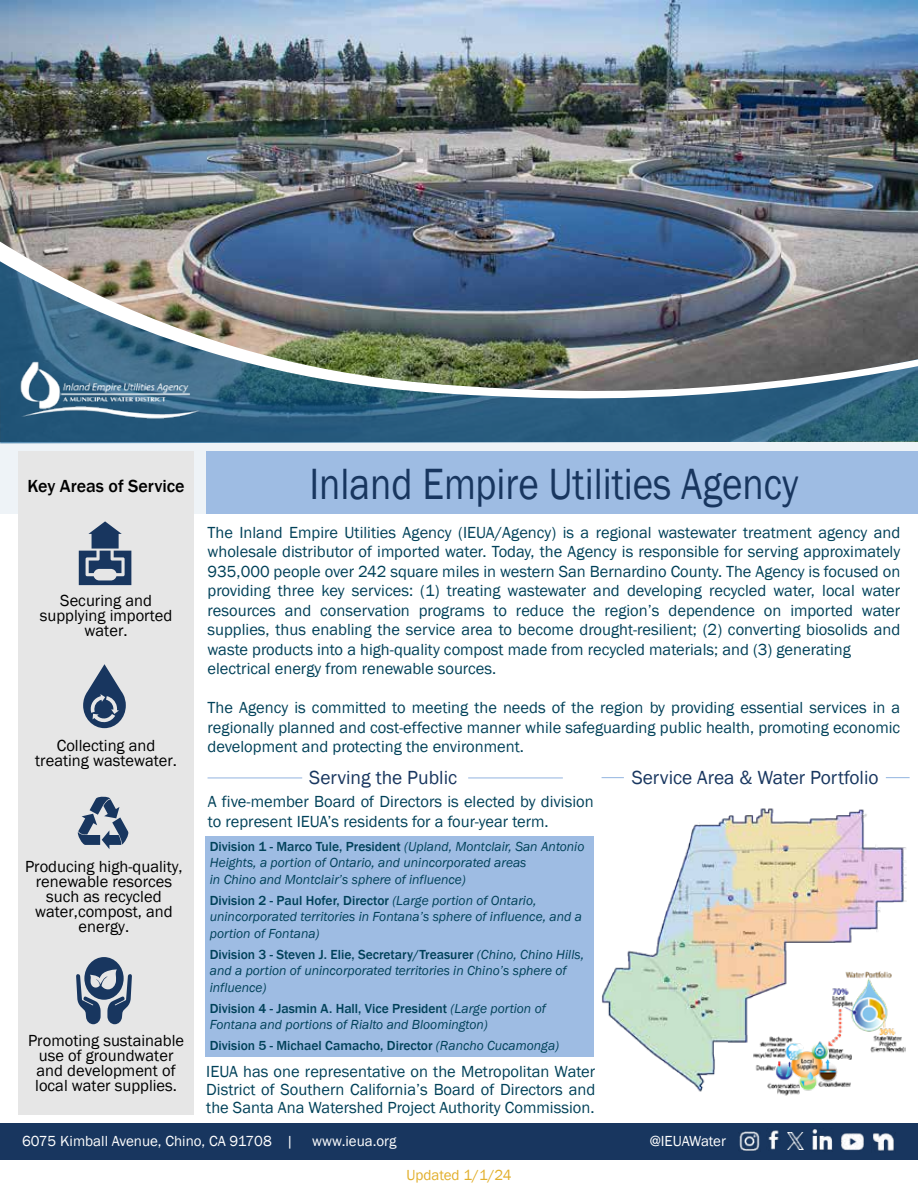
<style>
.page{position:relative;width:918px;height:1188px;background:#fff}
.page>*{position:absolute;margin:0;border:0;box-sizing:border-box;transform-origin:0 0}
.t1{font:45px "Franklin Gothic";color:#18365f;scale:.87 1}
.t2{font:19.5px "Franklin Gothic";color:#18365f}
.t3{font:500 18px "Franklin Gothic";color:#000}
.t4{font:16.5px/19.5px "Franklin Gothic";color:#004159}
.t5{font:16.5px/15px "Franklin Gothic";color:#000;text-align:center}
.t6{font:15px "Franklin Gothic";color:#fff}
.t7{font:15px "Franklin Gothic";color:#e2af2c}
.t8{font:italic 13.5px/16.5px "Franklin Gothic";color:#004159}
.t9{font:500 13.5px "Franklin Gothic";color:#004159}
.s1{font-weight:500;font-style:normal}
.s2{font-weight:400;font-style:italic}
</style>
<div class="page">
<div style="left:206px;top:452px;width:712px;height:62px;background:#9ebce3"></div>
<img style="left:0;top:0;width:918px;height:242px">
<div style="left:0;top:1124px;width:918px;height:36px;background:#18365f"></div>
<div style="left:18px;top:452px;width:176px;height:663px;background:#e6e6e6"></div>
<svg style="left:79px;top:521px;width:52px;height:64px"></svg>
<svg style="left:83px;top:664px;width:43px;height:64px"></svg>
<svg style="left:77px;top:796px;width:52px;height:53px"></svg>
<svg style="left:76px;top:957px;width:56px;height:67px"></svg>
<div style="left:205px;top:837px;width:389px;height:220px;background:#9ebce3"></div>
<svg style="left:0;top:401px;width:918px;height:42px;background:#2d6080"></svg>
<img style="left:0;top:242px;width:918px;height:159px">
<img style="left:3px;top:292px;width:215px;height:215px">
<hr style="left:208px;top:777px;width:94px;height:2px;background:#9ebce3">
<hr style="left:468px;top:777px;width:95px;height:2px;background:#9ebce3">
<svg style="left:602px;top:777px;width:22px;height:1px"></svg>
<svg style="left:886px;top:777px;width:24px;height:1px"></svg>
<img style="left:602px;top:808px;width:305px;height:284px">
<div style="left:838px;top:1019px;width:72px;height:93px;background:#fff"></div>
<img style="left:750px;top:970px;width:155px;height:126px">
<img style="left:739px;top:1131px;width:21px;height:20px">
<img style="left:768px;top:1130px;width:11px;height:20px">
<img style="left:841px;top:1133px;width:23px;height:18px">
<img style="left:873px;top:1133px;width:21px;height:18px">
<img style="left:812px;top:1129px;width:21px;height:21px">
<img style="left:787px;top:1133px;width:16px;height:16px">
<p class="t3" style="left:28px;top:475px;width:158px">Key Areas of Service</p>
<p class="t5" style="left:40px;top:593px;width:134px">Securing and supplying imported water.</p>
<p class="t5" style="left:35px;top:739px;width:143px">Collecting and treating wastewater.</p>
<p class="t5" style="left:25px;top:859px;width:159px">Producing high-quality, renewable resorces such as recycled water,compost, and energy.</p>
<p class="t5" style="left:28px;top:1033px;width:158px">Promoting sustainable use of groundwater and development of local water supplies.</p>
<h1 class="t1" style="left:309px;top:456px;width:564px">Inland Empire Utilities Agency</h1>
<p class="t4" style="left:208px;top:523px;width:694px">The Inland Empire Utilities Agency (IEUA/Agency) is a regional wastewater treatment agency and wholesale distributor of imported water. Today, the Agency is responsible for serving approximately 935,000 people over 242 square miles in western San Bernardino County. The Agency is focused on providing three key services: (1) treating wastewater and developing recycled water, local water resources and conservation programs to reduce the region’s dependence on imported water supplies, thus enabling the service area to become drought-resilient; (2) converting biosolids and waste products into a high-quality compost made from recycled materials; and (3) generating electrical energy from renewable sources.</p>
<p class="t4" style="left:208px;top:698px;width:694px;text-align:justify">The Agency is committed to meeting the needs of the region by providing essential services in a regionally planned and cost-effective manner while safeguarding public health, promoting economic development and protecting the environment.</p>
<p class="t2" style="left:309px;top:765px;width:149px">Serving the Public</p>
<p class="t4" style="left:208px;top:792px;width:387px">A five-member Board of Directors is elected by division to represent IEUA’s residents for a four-year term.</p>
<p class="t8" style="left:210px;top:838px;width:376px"><span class="s1">Division 1 - Marco Tule, President</span> (Upland, Montclair, San Antonio<br>Heights, a portion of Ontario, and unincorporated areas<br>in Chino and Montclair’s sphere of influence)</p>
<p class="t8" style="left:210px;top:892px;width:374px"><span class="s1">Division 2 - Paul Hofer, Director</span> (Large portion of Ontario, unincorporated territories in Fontana’s sphere of influence, and a portion of Fontana)</p>
<p class="t8" style="left:210px;top:946px;width:376px"><span class="s1">Division 3 - Steven J. Elie, Secretary/Treasurer</span> (Chino, Chino Hills, and a portion of unincorporated territories in Chino’s sphere of influence)</p>
<p class="t8" style="left:210px;top:1000px;width:337px"><span class="s1">Division 4 - Jasmin A. Hall, Vice President</span> (Large portion of<br>Fontana and portions of Rialto and Bloomington)</p>
<p class="t9" style="left:210px;top:1038px;width:351px">Division 5 - Michael Camacho, Director <span class="s2">(Rancho Cucamonga)</span></p>
<p class="t4" style="left:206px;top:1062px;width:391px;line-height:18px;text-align:justify">IEUA has one representative on the Metropolitan Water District of Southern California’s Board of Directors and the Santa Ana Watershed Project Authority Commission.</p>
<p class="t2" style="left:632px;top:765px;width:248px">Service Area &amp; Water Portfolio</p>
<p class="t6" style="left:22px;top:1132px;width:273px">6075 Kimball Avenue, Chino, CA 91708 |</p>
<p class="t6" style="left:312px;top:1132px;width:86px">www.ieua.org</p>
<p class="t6" style="left:650px;top:1132px;width:78px">@IEUAWater</p>
<p class="t7" style="left:406px;top:1166px;width:107px">Updated 1/1/24</p>
</div>
